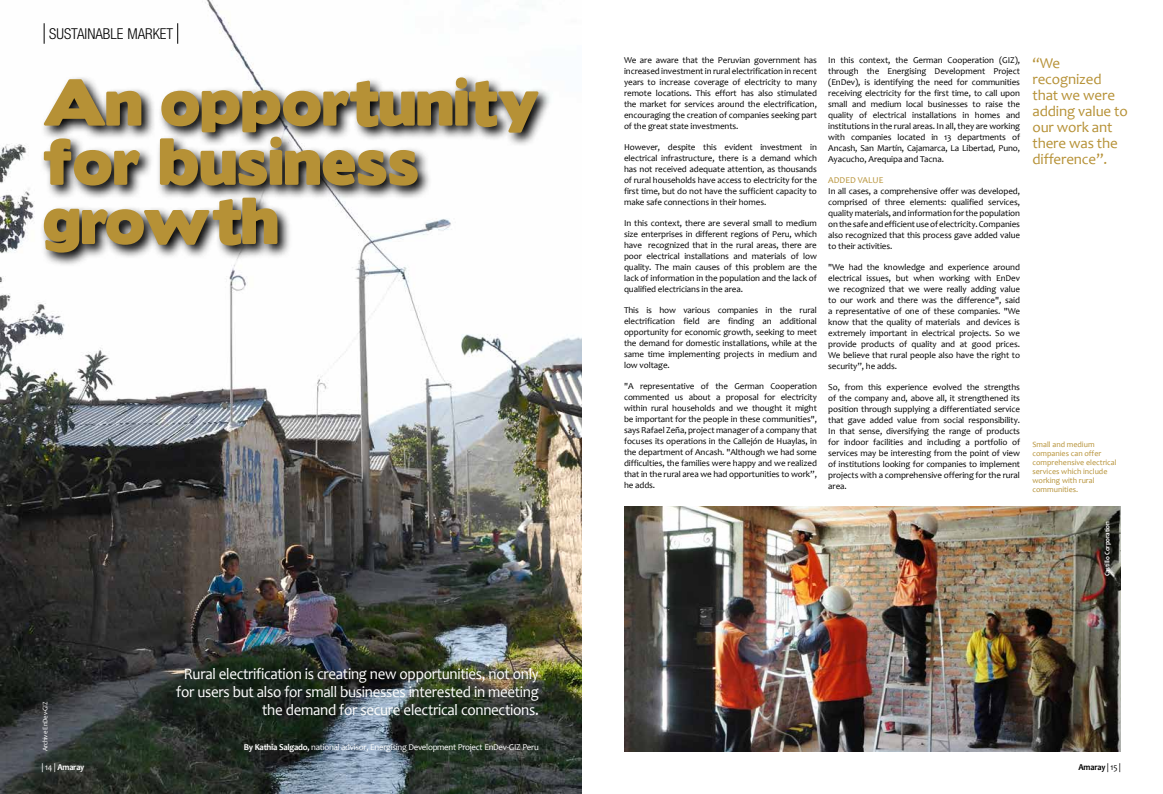
<style>
.page{position:relative;width:1163px;height:794px;background:#fff}
.page>*{position:absolute;margin:0;border:0;box-sizing:border-box;transform-origin:0 0}
.t1{font:59.2px/59.2px "Boris Black Bloxx";color:#b69136}
.t2{font:16px/18px "Candara";letter-spacing:-.02em;color:#fff;text-align:right;scale:.94 1}
.t3{font:15px/16px "Candara";letter-spacing:-.01em;color:#b69136}
.t4{font:300 condensed 15px "Helvetica Neue LT Std";color:#000}
.t5{font:9px/11px "Candara";letter-spacing:-.01em;color:#000;text-align:justify}
.t6{font:9px "Candara";letter-spacing:-.03em;color:#fff}
.t7{font:9px "Candara";color:#b69136}
.t8{font:700 9px "Candara";letter-spacing:-.02em;color:#000;scale:.93 1}
.t9{font:700 9px "Candara";letter-spacing:-.02em;color:#fff;scale:.93 1}
.t10{font:8px/9px "Candara";color:#b69136}
.t11{font:700 7px "Candara";letter-spacing:-.03em;color:#fff}
.t12{font:7px "Candara";letter-spacing:-.03em;color:#fff}
.s1{font-weight:400}
.s2{font-weight:700}
</style>
<div class="page">
<img style="left:624px;top:506px;width:496px;height:245px">
<img style="left:0;top:0;width:581px;height:794px">
<svg style="left:40px;top:74px;width:512px;height:194px"></svg>
<svg style="left:44px;top:23px;width:1px;height:21px"></svg>
<svg style="left:177px;top:23px;width:1px;height:21px"></svg>
<h3 class="t4" style="left:49px;top:25px;width:125px">SUSTAINABLE MARKET</h3>
<h1 class="t1" style="left:43px;top:75px;width:498px">An opportunity for business growth</h1>
<p class="t12" style="left:41px;top:751px;width:52px;rotate:-90deg">Archive EnDev-GIZ</p>
<p class="t9" style="left:42px;top:761px;width:48px"><span class="s1">| 14 |</span> Amaray</p>
<h2 class="t2" style="left:176px;top:665px;width:387px">Rural electrification is creating new opportunities, not only for users but also for small businesses interested in meeting the demand for secure electrical connections.</h2>
<p class="t6" style="left:244px;top:741px;width:296px"><span class="s2">By Kathia Salgado,</span> national advisor, Energising Development Project EnDev-GIZ Peru</p>
<p class="t5" style="left:624px;top:55px;width:194px">We are aware that the Peruvian government has increased investment in rural electrification in recent years to increase coverage of electricity to many remote locations. This effort has also stimulated the market for services around the electrification, encouraging the creation of companies seeking part of the great state investments.</p>
<p class="t5" style="left:624px;top:142px;width:194px">However, despite this evident investment in electrical infrastructure, there is a demand which has not received adequate attention, as thousands of rural households have access to electricity for the first time, but do not have the sufficient capacity to make safe connections in their homes.</p>
<p class="t5" style="left:624px;top:218px;width:194px">In this context, there are several small to medium size enterprises in different regions of Peru, which have recognized that in the rural areas, there are poor electrical installations and materials of low quality. The main causes of this problem are the lack of information in the population and the lack of qualified electricians in the area.</p>
<p class="t5" style="left:624px;top:305px;width:194px">This is how various companies in the rural electrification field are finding an additional opportunity for economic growth, seeking to meet the demand for domestic installations, while at the same time implementing projects in medium and low voltage.</p>
<p class="t5" style="left:624px;top:381px;width:194px">"A representative of the German Cooperation commented us about a proposal for electricity within rural households and we thought it might be important for the people in these communities", says Rafael Zeña, project manager of a company that focuses its operations in the Callejón de Huaylas, in the department of Ancash. "Although we had some difficulties, the families were happy and we realized that in the rural area we had opportunities to work”, he adds.</p>
<p class="t5" style="left:828px;top:55px;width:193px">In this context, the German Cooperation (GIZ), through the Energising Development Project (EnDev), is identifying the need for communities receiving electricity for the first time, to call upon small and medium local businesses to raise the quality of electrical installations in homes and institutions in the rural areas. In all, they are working with companies located in 13 departments of Ancash, San Martín, Cajamarca, La Libertad, Puno, Ayacucho, Arequipa and Tacna.</p>
<p class="t7" style="left:828px;top:175px;width:57px">ADDED VALUE</p>
<p class="t5" style="left:828px;top:186px;width:193px">In all cases, a comprehensive offer was developed, comprised of three elements: qualified services, quality materials, and information for the population on the safe and efficient use of electricity. Companies also recognized that this process gave added value to their activities.</p>
<p class="t5" style="left:828px;top:262px;width:193px">"We had the knowledge and experience around electrical issues, but when working with EnDev we recognized that we were really adding value to our work and there was the difference", said a representative of one of these companies. "We know that the quality of materials and devices is extremely important in electrical projects. So we provide products of quality and at good prices.<br>We believe that rural people also have the right to security”, he adds.</p>
<p class="t5" style="left:828px;top:382px;width:193px">So, from this experience evolved the strengths of the company and, above all, it strengthened its position through supplying a differentiated service that gave added value from social responsibility.<br>In that sense, diversifying the range of products for indoor facilities and including a portfolio of services may be interesting from the point of view of institutions looking for companies to implement projects with a comprehensive offering for the rural area.</p>
<h3 class="t3" style="left:1032px;top:55px;width:97px">“We recognized that we were adding value to our work ant there was the difference”.</h3>
<p class="t10" style="left:1032px;top:439px;width:86px">Small and medium companies can offer comprehensive electrical services which include working with rural communities.</p>
<p class="t11" style="left:1102px;top:576px;width:57px;rotate:-90deg">Castillo Corporation</p>
<p class="t8" style="left:1078px;top:761px;width:47px">Amaray <span class="s1">| 15 |</span></p>
</div>
